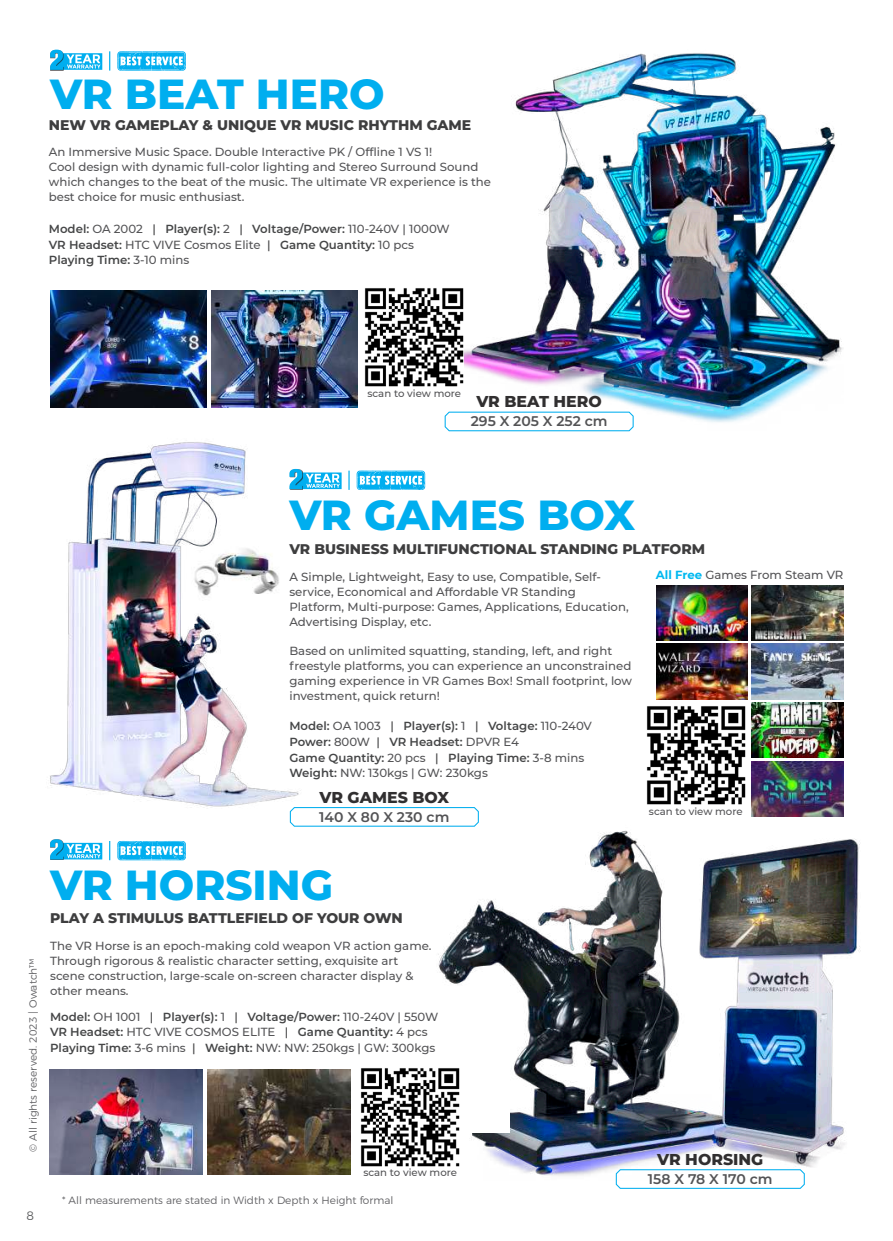
<style>
.page{position:relative;width:893px;height:1241px;background:#fff}
.page>*{position:absolute;margin:0;border:0;box-sizing:border-box;transform-origin:0 0}
.t1{font:800 42px "Montserrat";color:#00aeef}
.t2{font:800 15.75px "Montserrat";color:#312f30}
.t3{font:800 14px "Montserrat";color:#3e3e3f}
.t4{font:600 14px "Montserrat";color:#535355}
.t5{font:300 12.25px "Montserrat";color:#57585a}
.t6{font:500 11.72px/14.9px "Montserrat";color:#535355}
.t7{font:600 11.72px/15.8px "Montserrat";color:#454647}
.t8{font:300 10.5px "Montserrat";color:#616164}
.t9{font:500 10.15px "Montserrat";color:#535355}
.s1{font-weight:500;color:#535355}
.s2{font-weight:500;color:#3e3e3f}
.s3{font-weight:700;color:#00b8f0}
</style>
<div class="page">
<img style="left:431px;top:830px;width:430px;height:346px">
<svg style="left:615px;top:1167px;width:190px;height:22px"></svg>
<img style="left:50px;top:1069px;width:153px;height:105px">
<img style="left:208px;top:1069px;width:142px;height:105px">
<div style="left:389px;top:1052px;width:120px;height:80px;background:#fff"></div>
<img style="left:433px;top:53px;width:410px;height:370px">
<img style="left:365px;top:287px;width:99px;height:99px">
<img style="left:646px;top:706px;width:99px;height:98px">
<img style="left:361px;top:1068px;width:99px;height:98px">
<svg style="left:444px;top:410px;width:190px;height:22px"></svg>
<img style="left:50px;top:291px;width:157px;height:116px">
<img style="left:211px;top:291px;width:147px;height:116px">
<img style="left:752px;top:585px;width:91px;height:55px">
<img style="left:656px;top:643px;width:92px;height:56px">
<img style="left:656px;top:585px;width:92px;height:55px">
<img style="left:752px;top:702px;width:91px;height:55px">
<img style="left:752px;top:643px;width:91px;height:56px">
<img style="left:752px;top:761px;width:91px;height:55px">
<img style="left:50px;top:442px;width:255px;height:366px">
<svg style="left:289px;top:806px;width:190px;height:21px"></svg>
<svg style="left:50px;top:50px;width:52px;height:20px"></svg>
<svg style="left:109px;top:51px;width:1px;height:20px"></svg>
<svg style="left:117px;top:51px;width:69px;height:20px"></svg>
<svg style="left:289px;top:469px;width:53px;height:20px"></svg>
<hr style="left:348px;top:470px;width:2px;height:20px;background:#00aeef">
<svg style="left:357px;top:470px;width:68px;height:20px"></svg>
<svg style="left:50px;top:839px;width:52px;height:20px"></svg>
<svg style="left:109px;top:841px;width:1px;height:19px"></svg>
<svg style="left:117px;top:840px;width:69px;height:21px"></svg>
<h1 class="t1" style="left:50px;top:63px;width:336px">VR BEAT HERO</h1>
<p class="t3" style="left:49px;top:115px;width:424px">NEW VR GAMEPLAY &amp; UNIQUE VR MUSIC RHYTHM GAME</p>
<p class="t6" style="left:49px;top:144px;width:444px">An Immersive Music Space. Double Interactive PK / Offline 1 VS 1!<br>Cool design with dynamic full-color lighting and Stereo Surround Sound which changes to the beat of the music. The ultimate VR experience is the best choice for music enthusiast.</p>
<p class="t7" style="left:49px;top:220px;width:402px">Model: <span class="s1">OA 2002</span> <span class="s2">|</span> Player(s): <span class="s1">2</span> <span class="s2">|</span> Voltage/Power: <span class="s1">110-240V | 1000W<br></span>VR Headset: <span class="s1">HTC VIVE Cosmos Elite</span> <span class="s2">|</span> Game Quantity: <span class="s1">10 pcs<br></span>Playing Time: <span class="s1">3-10 mins</span></p>
<p class="t9" style="left:367px;top:386px;width:95px">scan to view more</p>
<h2 class="t2" style="left:476px;top:390px;width:127px">VR BEAT HERO</h2>
<p class="t4" style="left:471px;top:411px;width:138px">295 X 205 X 252 cm</p>
<h1 class="t1" style="left:289px;top:484px;width:347px">VR GAMES BOX</h1>
<p class="t3" style="left:289px;top:539px;width:417px">VR BUSINESS MULTIFUNCTIONAL STANDING PLATFORM</p>
<p class="t6" style="left:289px;top:569px;width:341px">A Simple, Lightweight, Easy to use, Compatible, Self&shy;service, Economical and Affordable VR Standing Platform, Multi-purpose: Games, Applications, Education, Advertising Display, etc.</p>
<p class="t6" style="left:289px;top:643px;width:344px">Based on unlimited squatting, standing, left, and right freestyle platforms, you can experience an unconstrained gaming experience in VR Games Box! Small footprint, low investment, quick return!</p>
<p class="t6" style="left:656px;top:567px;width:189px"><span class="s3">All Free</span> Games From Steam VR</p>
<p class="t7" style="left:289px;top:717px;width:304px">Model: <span class="s1">OA 1003</span> <span class="s2">|</span> Player(s): <span class="s1">1</span> <span class="s2">|</span> Voltage: <span class="s1">110-240V </span>Power: <span class="s1">800W</span> <span class="s2">|</span> VR Headset: <span class="s1">DPVR E4<br></span>Game Quantity: <span class="s1">20 pcs</span> <span class="s2">|</span> Playing Time: <span class="s1">3-8 mins </span>Weight: <span class="s1">NW: 130kgs | GW: 230kgs</span></p>
<h2 class="t2" style="left:320px;top:785px;width:131px">VR GAMES BOX</h2>
<p class="t4" style="left:319px;top:806px;width:132px">140 X 80 X 230 cm</p>
<p class="t9" style="left:649px;top:804px;width:95px">scan to view more</p>
<p class="t8" style="left:25px;top:1151px;width:195px;rotate:-90deg">© All rights reserved. 2023 | Owatch™</p>
<p class="t5" style="left:27px;top:1206px;width:9px">8</p>
<h1 class="t1" style="left:50px;top:854px;width:284px">VR HORSING</h1>
<p class="t3" style="left:50px;top:907px;width:354px">PLAY A STIMULUS BATTLEFIELD OF YOUR OWN</p>
<p class="t6" style="left:50px;top:937px;width:383px">The VR Horse is an epoch-making cold weapon VR action game.<br>Through rigorous &amp; realistic character setting, exquisite art scene construction, large-scale on-screen character display &amp; other means.</p>
<p class="t7" style="left:50px;top:1007px;width:390px">Model: <span class="s1">OH 1001</span> <span class="s2">|</span> Player(s): <span class="s1">1</span> <span class="s2">|</span> Voltage/Power: <span class="s1">110-240V | 550W<br></span>VR Headset: <span class="s1">HTC VIVE COSMOS ELITE</span> <span class="s2">|</span> Game Quantity: <span class="s1">4 pcs<br></span>Playing Time: <span class="s1">3-6 mins</span> <span class="s2">|</span> Weight: <span class="s1">NW: NW: 250kgs | GW: 300kgs</span></p>
<p class="t9" style="left:363px;top:1164px;width:95px">scan to view more</p>
<p class="t8" style="left:62px;top:1191px;width:333px">* All measurements are stated in Width x Depth x Height formal</p>
<h2 class="t2" style="left:657px;top:1147px;width:108px">VR HORSING</h2>
<p class="t4" style="left:648px;top:1168px;width:126px">158 X 78 X 170 cm</p>
</div>
